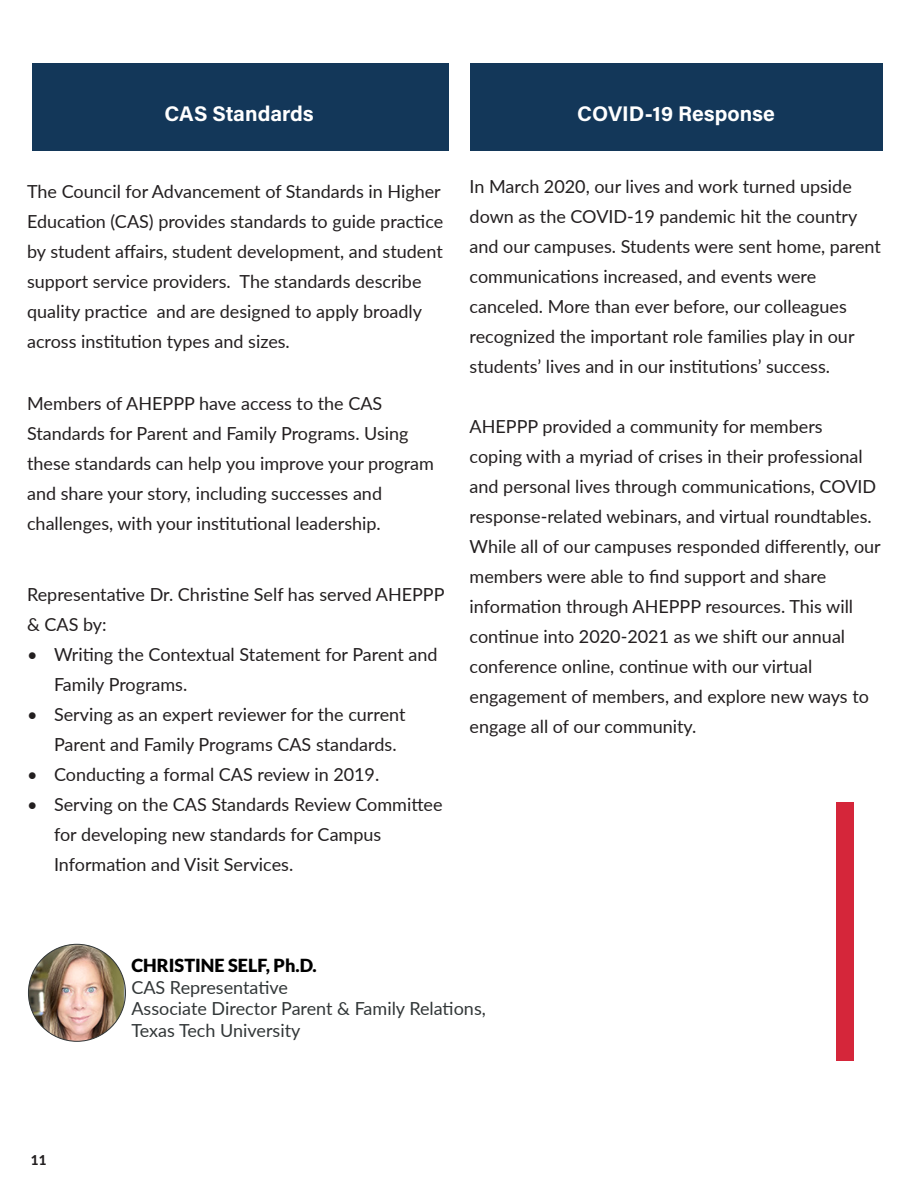
<style>
.page{position:relative;width:918px;height:1188px;background:#fff}
.page>*{position:absolute;margin:0;border:0;box-sizing:border-box;transform-origin:0 0}
.Staff_Name{font:700 21.15px "Acumin Pro";color:#fff}
.Pull_Quote_-_Bold{font:18px/30px "Lato";color:#231f20}
.Body_Text{font:18px/21.6px "Lato";color:#323738}
.Blue_Text_-_Align_Le{font:900 18px "Lato";color:#000}
.TOC_-_Masthead{font:800 13.5px "Lato";color:#231f20}
</style>
<div class="page">
<div style="left:32px;top:64px;width:416px;height:87px;background:#133759"></div>
<div style="left:471px;top:64px;width:412px;height:87px;background:#133759"></div>
<div style="left:836px;top:802px;width:18px;height:258px;background:#d5263a"></div>
<img style="left:28px;top:944px;width:96px;height:97px">
<p class="Staff_Name" style="left:165px;top:98px;width:151px">CAS Standards</p>
<p class="Pull_Quote_-_Bold" style="left:27px;top:176px;width:418px">The Council for Advancement of Standards in Higher Education (CAS) provides standards to guide practice by student affairs, student development, and student support service providers. The standards describe quality practice and are designed to apply broadly across institution types and sizes.</p>
<p class="Pull_Quote_-_Bold" style="left:27px;top:388px;width:357px">Members of AHEPPP have access to the CAS</p>
<p class="Pull_Quote_-_Bold" style="left:27px;top:418px;width:409px">Standards for Parent and Family Programs. Using these standards can help you improve your program and share your story, including successes and</p>
<p class="Pull_Quote_-_Bold" style="left:27px;top:508px;width:355px">challenges, with your institutional leadership.</p>
<p class="Pull_Quote_-_Bold" style="left:27px;top:578px;width:419px">Representative Dr. Christine Self has served AHEPPP &amp; CAS by:</p>
<p class="Pull_Quote_-_Bold" style="left:54px;top:638px;width:385px;text-indent:-27px">• Writing the Contextual Statement for Parent and<br>Family Programs.</p>
<p class="Pull_Quote_-_Bold" style="left:54px;top:698px;width:353px;text-indent:-27px">• Serving as an expert reviewer for the current<br>Parent and Family Programs CAS standards.</p>
<p class="Pull_Quote_-_Bold" style="left:27px;top:758px;width:354px">• Conducting a formal CAS review in 2019.</p>
<p class="Pull_Quote_-_Bold" style="left:54px;top:788px;width:390px;text-indent:-27px">• Serving on the CAS Standards Review Committee for developing new standards for Campus<br>Information and Visit Services.</p>
<p class="Staff_Name" style="left:577px;top:98px;width:199px">COVID-19 Response</p>
<p class="Pull_Quote_-_Bold" style="left:470px;top:171px;width:413px">In March 2020, our lives and work turned upside down as the COVID-19 pandemic hit the country and our campuses. Students were sent home, parent</p>
<p class="Pull_Quote_-_Bold" style="left:470px;top:261px;width:386px">communications increased, and events were canceled. More than ever before, our colleagues recognized the important role families play in our students’ lives and in our institutions’ success.</p>
<p class="Pull_Quote_-_Bold" style="left:470px;top:411px;width:355px">AHEPPP provided a community for members</p>
<p class="Pull_Quote_-_Bold" style="left:470px;top:441px;width:408px">coping with a myriad of crises in their professional and personal lives through communications, COVID</p>
<p class="Pull_Quote_-_Bold" style="left:470px;top:501px;width:413px">response-related webinars, and virtual roundtables.<br>While all of our campuses responded differently, our members were able to find support and share</p>
<p class="Pull_Quote_-_Bold" style="left:470px;top:591px;width:385px">information through AHEPPP resources. This will</p>
<p class="Pull_Quote_-_Bold" style="left:470px;top:621px;width:377px">continue into 2020-2021 as we shift our annual</p>
<p class="Pull_Quote_-_Bold" style="left:470px;top:651px;width:344px">conference online, continue with our virtual</p>
<p class="Pull_Quote_-_Bold" style="left:470px;top:681px;width:401px">engagement of members, and explore new ways to</p>
<p class="Pull_Quote_-_Bold" style="left:470px;top:711px;width:228px">engage all of our community.</p>
<p class="TOC_-_Masthead" style="left:31px;top:1151px;width:17px">11</p>
<p class="Blue_Text_-_Align_Le" style="left:131px;top:955px;width:187px">CHRISTINE SELF, Ph.D.</p>
<p class="Body_Text" style="left:131px;top:976px;width:158px">CAS Representative</p>
<p class="Body_Text" style="left:131px;top:997px;width:356px">Associate Director Parent &amp; Family Relations,<br>Texas Tech University</p>
</div>
